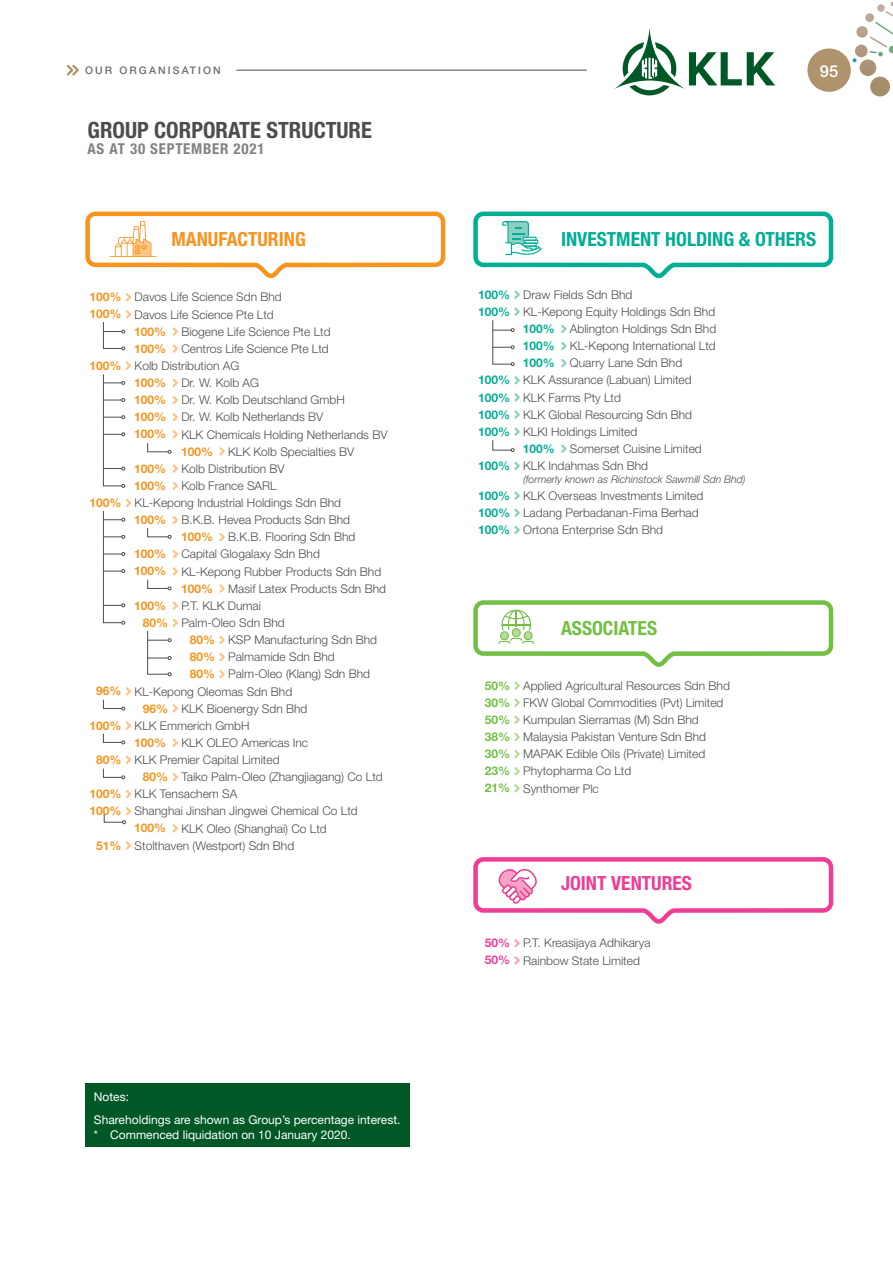
<style>
.page{position:relative;width:893px;height:1263px;background:#fff}
.page>*{position:absolute;margin:0;border:0;box-sizing:border-box;transform-origin:0 0}
.t1{font:700 condensed 22.5px "Helvetica Neue";color:#4d4d4f}
.t2{font:700 condensed 19.5px "Helvetica Neue";color:#00ae95}
.t3{font:700 condensed 19.5px "Helvetica Neue";color:#f7941e}
.t4{font:700 condensed 19.5px "Helvetica Neue";color:#ee3d96}
.t5{font:700 condensed 19.5px "Helvetica Neue";color:#72bf44}
.t6{font:500 16.5px "Helvetica Neue";color:#fff}
.t7{font:700 condensed 15px "Helvetica Neue";letter-spacing:.05em;color:#808285}
.t8{font:300 12px/17.1px "Helvetica Neue";color:#4d4d4f}
.t9{font:12px/23px "Helvetica Neue";color:#fff}
.t10{font:700 12px "Helvetica Neue";color:#f7941e}
.t11{font:700 12px "Helvetica Neue";color:#00ae95}
.t12{font:italic 300 10.5px "Helvetica Neue";color:#4d4d4f}
.t13{font:500 10.5px "Helvetica Neue";letter-spacing:.2em;color:#6d6e71}
.s1{font-weight:700;color:#f7941e}
.s2{font-weight:700;color:#00ae95}
.s3{font-weight:700;color:#72bf44}
.s4{font-weight:700;color:#ee3d96}
</style>
<div class="page">
<svg style="left:846px;top:1px;width:47px;height:95px"></svg>
<div style="left:807px;top:48px;width:44px;height:44px;background:#ae936c;border-radius:50%"></div>
<div style="left:85px;top:1083px;width:325px;height:64px;background:#005826"></div>
<svg style="left:172px;top:327px;width:6px;height:26px"></svg>
<svg style="left:219px;top:447px;width:6px;height:9px"></svg>
<svg style="left:172px;top:464px;width:6px;height:26px"></svg>
<svg style="left:219px;top:533px;width:6px;height:9px"></svg>
<svg style="left:219px;top:584px;width:6px;height:9px"></svg>
<svg style="left:219px;top:635px;width:6px;height:44px"></svg>
<svg style="left:172px;top:704px;width:6px;height:9px"></svg>
<svg style="left:172px;top:738px;width:6px;height:9px"></svg>
<svg style="left:172px;top:773px;width:6px;height:8px"></svg>
<svg style="left:103px;top:790px;width:29px;height:34px"></svg>
<svg style="left:172px;top:824px;width:6px;height:9px"></svg>
<svg style="left:125px;top:841px;width:7px;height:9px"></svg>
<svg style="left:103px;top:687px;width:29px;height:23px"></svg>
<svg style="left:103px;top:721px;width:29px;height:23px"></svg>
<svg style="left:103px;top:755px;width:29px;height:24px"></svg>
<svg style="left:147px;top:378px;width:31px;height:76px"></svg>
<svg style="left:147px;top:516px;width:31px;height:23px"></svg>
<svg style="left:147px;top:550px;width:31px;height:40px"></svg>
<svg style="left:103px;top:293px;width:29px;height:57px"></svg>
<svg style="left:103px;top:361px;width:29px;height:127px"></svg>
<svg style="left:147px;top:601px;width:31px;height:75px"></svg>
<svg style="left:103px;top:498px;width:29px;height:127px"></svg>
<svg style="left:85px;top:211px;width:361px;height:68px"></svg>
<svg style="left:514px;top:939px;width:6px;height:26px"></svg>
<svg style="left:473px;top:857px;width:361px;height:67px"></svg>
<svg style="left:514px;top:681px;width:6px;height:112px"></svg>
<svg style="left:473px;top:600px;width:361px;height:67px"></svg>
<svg style="left:473px;top:211px;width:361px;height:68px"></svg>
<svg style="left:561px;top:324px;width:6px;height:44px"></svg>
<svg style="left:561px;top:444px;width:6px;height:9px"></svg>
<svg style="left:514px;top:461px;width:6px;height:9px"></svg>
<svg style="left:514px;top:491px;width:6px;height:43px"></svg>
<svg style="left:492px;top:376px;width:28px;height:76px"></svg>
<svg style="left:492px;top:290px;width:28px;height:76px"></svg>
<svg style="left:614px;top:28px;width:161px;height:67px"></svg>
<svg style="left:66px;top:64px;width:13px;height:12px"></svg>
<hr style="left:236px;top:70px;width:351px;height:1px;background:#4d4d4f">
<p class="t13" style="left:85px;top:64px;width:137px">OUR ORGANISATION</p>
<h3 class="t6" style="left:820px;top:61px;width:20px">95</h3>
<h1 class="t1" style="left:88px;top:116px;width:286px">GROUP CORPORATE STRUCTURE</h1>
<p class="t7" style="left:88px;top:140px;width:179px">AS AT 30 SEPTEMBER 2021</p>
<h2 class="t3" style="left:171px;top:227px;width:136px">MANUFACTURING</h2>
<p class="t8" style="left:90px;top:288px;width:194px"><span class="s1">100%</span> Davos Life Science Sdn Bhd</p>
<p class="t8" style="left:90px;top:305px;width:186px"><span class="s1">100%</span> Davos Life Science Pte Ltd</p>
<p class="t10" style="left:134px;top:324px;width:34px">100%</p>
<p class="t8" style="left:181px;top:323px;width:151px">Biogene Life Science Pte Ltd</p>
<p class="t10" style="left:134px;top:341px;width:34px">100%</p>
<p class="t8" style="left:181px;top:340px;width:149px">Centros Life Science Pte Ltd</p>
<p class="t8" style="left:90px;top:357px;width:151px"><span class="s1">100%</span> Kolb Distribution AG</p>
<p class="t10" style="left:134px;top:375px;width:34px">100%</p>
<p class="t8" style="left:181px;top:374px;width:79px">Dr. W. Kolb AG</p>
<p class="t10" style="left:134px;top:392px;width:34px">100%</p>
<p class="t8" style="left:181px;top:391px;width:165px">Dr. W. Kolb Deutschland GmbH</p>
<p class="t10" style="left:134px;top:410px;width:34px">100%</p>
<p class="t8" style="left:181px;top:408px;width:143px">Dr. W. Kolb Netherlands BV</p>
<p class="t10" style="left:134px;top:427px;width:34px">100%</p>
<p class="t8" style="left:181px;top:425px;width:208px">KLK Chemicals Holding Netherlands BV</p>
<p class="t10" style="left:181px;top:444px;width:34px">100%</p>
<p class="t8" style="left:228px;top:442px;width:128px">KLK Kolb Specialties BV</p>
<p class="t10" style="left:134px;top:461px;width:34px">100%</p>
<p class="t8" style="left:181px;top:460px;width:105px">Kolb Distribution BV</p>
<p class="t10" style="left:134px;top:478px;width:34px">100%</p>
<p class="t8" style="left:181px;top:477px;width:97px">Kolb France SARL</p>
<p class="t8" style="left:90px;top:494px;width:253px"><span class="s1">100%</span> KL-Kepong Industrial Holdings Sdn Bhd</p>
<p class="t10" style="left:134px;top:512px;width:34px">100%</p>
<p class="t8" style="left:181px;top:511px;width:170px">B.K.B. Hevea Products Sdn Bhd</p>
<p class="t10" style="left:181px;top:529px;width:34px">100%</p>
<p class="t8" style="left:228px;top:528px;width:129px">B.K.B. Flooring Sdn Bhd</p>
<p class="t10" style="left:134px;top:547px;width:34px">100%</p>
<p class="t8" style="left:181px;top:545px;width:140px">Capital Glogalaxy Sdn Bhd</p>
<p class="t10" style="left:134px;top:564px;width:34px">100%</p>
<p class="t8" style="left:181px;top:562px;width:201px">KL-Kepong Rubber Products Sdn Bhd</p>
<p class="t10" style="left:181px;top:581px;width:34px">100%</p>
<p class="t8" style="left:228px;top:580px;width:159px">Masif Latex Products Sdn Bhd</p>
<p class="t10" style="left:134px;top:598px;width:34px">100%</p>
<p class="t8" style="left:181px;top:597px;width:81px">P.T. KLK Dumai</p>
<p class="t8" style="left:143px;top:614px;width:143px"><span class="s1">80%</span> Palm-Oleo Sdn Bhd</p>
<p class="t8" style="left:190px;top:631px;width:189px"><span class="s1">80%</span> KSP Manufacturing Sdn Bhd</p>
<p class="t8" style="left:190px;top:648px;width:146px"><span class="s1">80%</span> Palmamide Sdn Bhd</p>
<p class="t8" style="left:190px;top:665px;width:182px"><span class="s1">80%</span> Palm-Oleo (Klang) Sdn Bhd</p>
<p class="t8" style="left:96px;top:682px;width:198px"><span class="s1">96%</span> KL-Kepong Oleomas Sdn Bhd</p>
<p class="t8" style="left:143px;top:699px;width:166px"><span class="s1">96%</span> KLK Bioenergy Sdn Bhd</p>
<p class="t8" style="left:90px;top:717px;width:162px"><span class="s1">100%</span> KLK Emmerich GmbH</p>
<p class="t10" style="left:134px;top:735px;width:34px">100%</p>
<p class="t8" style="left:96px;top:734px;width:213px;text-indent:85px">KLK OLEO Americas Inc<br><span class="s1">80%</span> KLK Premier Capital Limited</p>
<p class="t8" style="left:143px;top:768px;width:241px"><span class="s1">80%</span> Taiko Palm-Oleo (Zhangjiagang) Co Ltd</p>
<p class="t8" style="left:90px;top:785px;width:149px"><span class="s1">100%</span> KLK Tensachem SA</p>
<p class="t8" style="left:90px;top:802px;width:270px"><span class="s1">100%</span> Shanghai Jinshan Jingwei Chemical Co Ltd</p>
<p class="t10" style="left:134px;top:821px;width:34px">100%</p>
<p class="t8" style="left:96px;top:819px;width:232px;text-indent:85px">KLK Oleo (Shanghai) Co Ltd<br><span class="s1">51%</span> Stolthaven (Westport) Sdn Bhd</p>
<p class="t9" style="left:94px;top:1085px;width:308px">Notes:<br>Shareholdings are shown as Group’s percentage interest.</p>
<p class="t9" style="left:94px;top:1122px;width:258px">* Commenced liquidation on 10 January 2020.</p>
<h2 class="t2" style="left:561px;top:227px;width:257px">INVESTMENT HOLDING &amp; OTHERS</h2>
<p class="t8" style="left:478px;top:286px;width:156px"><span class="s2">100%</span> Draw Fields Sdn Bhd</p>
<p class="t8" style="left:478px;top:303px;width:239px"><span class="s2">100%</span> KL-Kepong Equity Holdings Sdn Bhd</p>
<p class="t11" style="left:523px;top:321px;width:34px">100%</p>
<p class="t8" style="left:570px;top:320px;width:148px">Ablington Holdings Sdn Bhd</p>
<p class="t11" style="left:523px;top:338px;width:34px">100%</p>
<p class="t8" style="left:570px;top:337px;width:147px">KL-Kepong International Ltd</p>
<p class="t11" style="left:523px;top:356px;width:34px">100%</p>
<p class="t8" style="left:570px;top:354px;width:114px">Quarry Lane Sdn Bhd</p>
<p class="t8" style="left:478px;top:371px;width:215px"><span class="s2">100%</span> KLK Assurance (Labuan) Limited</p>
<p class="t8" style="left:478px;top:388px;width:144px"><span class="s2">100%</span> KLK Farms Pty Ltd</p>
<p class="t8" style="left:478px;top:406px;width:216px"><span class="s2">100%</span> KLK Global Resourcing Sdn Bhd</p>
<p class="t8" style="left:478px;top:423px;width:161px"><span class="s2">100%</span> KLKI Holdings Limited</p>
<p class="t11" style="left:523px;top:441px;width:34px">100%</p>
<p class="t8" style="left:478px;top:440px;width:225px;text-indent:92px">Somerset Cuisine Limited<br><span class="s2">100%</span> KLK Indahmas Sdn Bhd</p>
<p class="t12" style="left:523px;top:473px;width:224px">(formerly known as Richinstock Sawmill Sdn Bhd)</p>
<p class="t8" style="left:478px;top:487px;width:227px"><span class="s2">100%</span> KLK Overseas Investments Limited<br><span class="s2">100%</span> Ladang Perbadanan-Fima Berhad<br><span class="s2">100%</span> Ortona Enterprise Sdn Bhd</p>
<h2 class="t5" style="left:561px;top:616px;width:98px">ASSOCIATES</h2>
<p class="t8" style="left:485px;top:677px;width:247px"><span class="s3">50%</span> Applied Agricultural Resources Sdn Bhd <span class="s3">30%</span> FKW Global Commodities (Pvt) Limited <span class="s3">50%</span> Kumpulan Sierramas (M) Sdn Bhd<br><span class="s3">38%</span> Malaysia Pakistan Venture Sdn Bhd <span class="s3">30%</span> MAPAK Edible Oils (Private) Limited <span class="s3">23%</span> Phytopharma Co Ltd<br><span class="s3">21%</span> Synthomer Plc</p>
<h2 class="t4" style="left:561px;top:872px;width:133px">JOINT VENTURES</h2>
<p class="t8" style="left:485px;top:934px;width:167px"><span class="s4">50%</span> P.T. Kreasijaya Adhikarya<br><span class="s4">50%</span> Rainbow State Limited</p>
</div>
